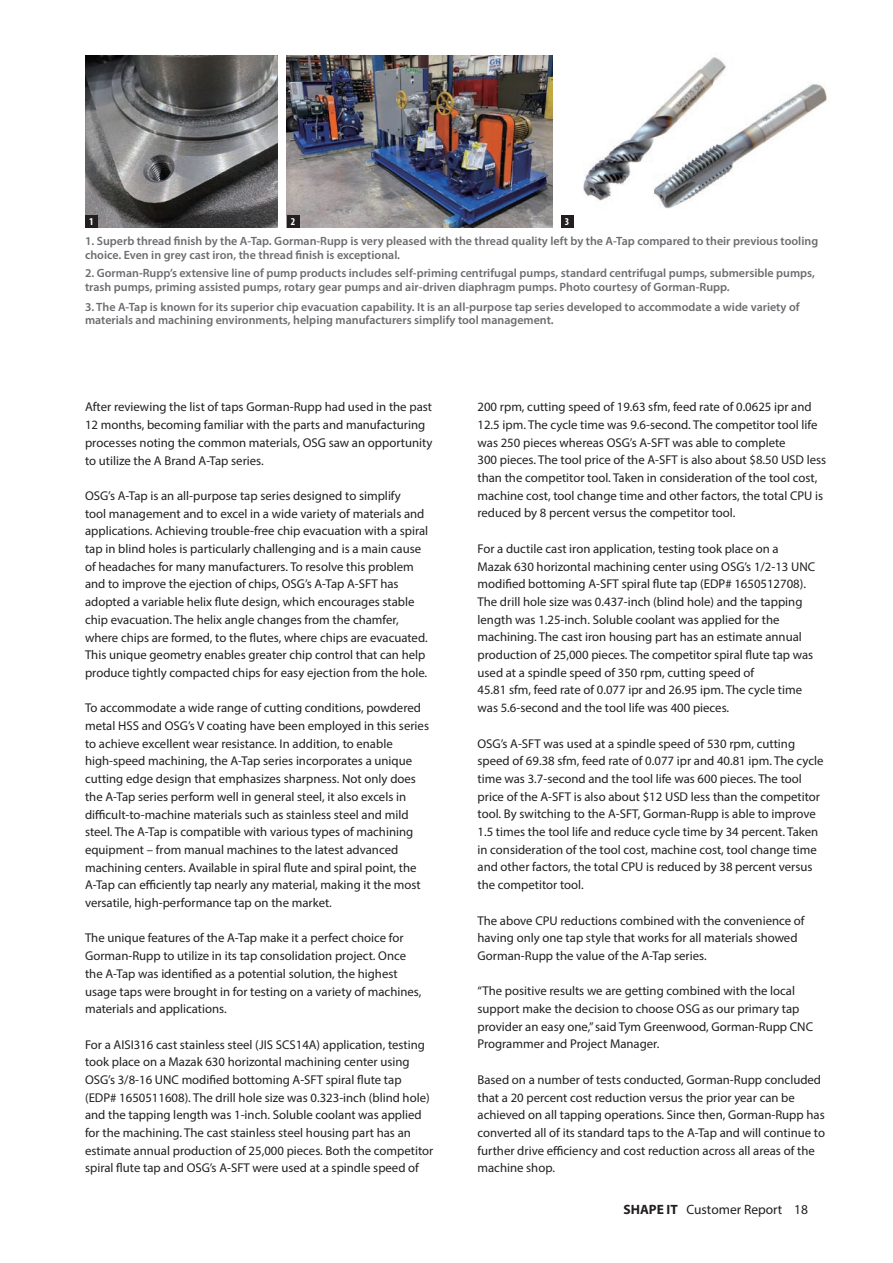
<style>
.page{position:relative;width:893px;height:1263px;background:#fff}
.page>*{position:absolute;margin:0;border:0;box-sizing:border-box;transform-origin:0 0}
.t1{font:13.5px "Myriad Pro";color:#231f20}
.t2{font:12.75px/17.7px "Myriad Pro";color:#231f20}
.t3{font:600 12px/13.5px "Myriad Pro";color:#6c6d70}
.t4{font:700 condensed 10.5px "Myriad Pro";color:#fff}
.s1{font-weight:700}
</style>
<div class="page">
<img style="left:85px;top:55px;width:193px;height:173px">
<img style="left:287px;top:55px;width:265px;height:173px">
<img style="left:583px;top:57px;width:244px;height:152px">
<div style="left:287px;top:215px;width:12px;height:13px;background:#231f20"></div>
<div style="left:85px;top:215px;width:13px;height:13px;background:#231f20"></div>
<div style="left:561px;top:215px;width:13px;height:13px;background:#231f20"></div>
<p class="t4" style="left:89px;top:215px;width:6px">1</p>
<p class="t4" style="left:291px;top:215px;width:6px">2</p>
<p class="t4" style="left:565px;top:215px;width:6px">3</p>
<p class="t3" style="left:85px;top:234px;width:735px">1. Superb thread finish by the A-Tap. Gorman-Rupp is very pleased with the thread quality left by the A-Tap compared to their previous tooling choice. Even in grey cast iron, the thread finish is exceptional.</p>
<p class="t3" style="left:85px;top:266px;width:731px">2. Gorman-Rupp’s extensive line of pump products includes self-priming centrifugal pumps, standard centrifugal pumps, submersible pumps, trash pumps, priming assisted pumps, rotary gear pumps and air-driven diaphragm pumps. Photo courtesy of Gorman-Rupp.</p>
<p class="t3" style="left:85px;top:300px;width:716px">3. The A-Tap is known for its superior chip evacuation capability. It is an all-purpose tap series developed to accommodate a wide variety of materials and machining environments, helping manufacturers simplify tool management.</p>
<p class="t2" style="left:85px;top:398px;width:349px">After reviewing the list of taps Gorman-Rupp had used in the past 12 months, becoming familiar with the parts and manufacturing processes noting the common materials, OSG saw an opportunity to utilize the A Brand A-Tap series.</p>
<p class="t2" style="left:85px;top:487px;width:345px">OSG’s A-Tap is an all-purpose tap series designed to simplify<br>tool management and to excel in a wide variety of materials and applications. Achieving trouble-free chip evacuation with a spiral tap in blind holes is particularly challenging and is a main cause of headaches for many manufacturers. To resolve this problem and to improve the ejection of chips, OSG’s A-Tap A-SFT has adopted a variable helix flute design, which encourages stable chip evacuation. The helix angle changes from the chamfer, where chips are formed, to the flutes, where chips are evacuated.<br>This unique geometry enables greater chip control that can help produce tightly compacted chips for easy ejection from the hole.</p>
<p class="t2" style="left:85px;top:699px;width:345px">To accommodate a wide range of cutting conditions, powdered metal HSS and OSG’s V coating have been employed in this series to achieve excellent wear resistance. In addition, to enable high-speed machining, the A-Tap series incorporates a unique cutting edge design that emphasizes sharpness. Not only does the A-Tap series perform well in general steel, it also excels in difficult-to-machine materials such as stainless steel and mild steel. The A-Tap is compatible with various types of machining equipment – from manual machines to the latest advanced machining centers. Available in spiral flute and spiral point, the A-Tap can efficiently tap nearly any material, making it the most versatile, high-performance tap on the market.</p>
<p class="t2" style="left:85px;top:929px;width:338px">The unique features of the A-Tap make it a perfect choice for Gorman-Rupp to utilize in its tap consolidation project. Once the A-Tap was identified as a potential solution, the highest usage taps were brought in for testing on a variety of machines, materials and applications.</p>
<p class="t2" style="left:85px;top:1035px;width:350px">For a AISI316 cast stainless steel (JIS SCS14A) application, testing took place on a Mazak 630 horizontal machining center using OSG’s 3/8-16 UNC modified bottoming A-SFT spiral flute tap (EDP# 1650511608). The drill hole size was 0.323-inch (blind hole) and the tapping length was 1-inch. Soluble coolant was applied for the machining. The cast stainless steel housing part has an estimate annual production of 25,000 pieces. Both the competitor spiral flute tap and OSG’s A-SFT were used at a spindle speed of</p>
<p class="t2" style="left:477px;top:398px;width:350px">200 rpm, cutting speed of 19.63 sfm, feed rate of 0.0625 ipr and 12.5 ipm. The cycle time was 9.6-second. The competitor tool life was 250 pieces whereas OSG’s A-SFT was able to complete<br>300 pieces. The tool price of the A-SFT is also about $8.50 USD less than the competitor tool. Taken in consideration of the tool cost, machine cost, tool change time and other factors, the total CPU is reduced by 8 percent versus the competitor tool.</p>
<p class="t2" style="left:477px;top:539px;width:339px">For a ductile cast iron application, testing took place on a Mazak 630 horizontal machining center using OSG’s 1/2-13 UNC modified bottoming A-SFT spiral flute tap (EDP# 1650512708).<br>The drill hole size was 0.437-inch (blind hole) and the tapping length was 1.25-inch. Soluble coolant was applied for the machining. The cast iron housing part has an estimate annual production of 25,000 pieces. The competitor spiral flute tap was used at a spindle speed of 350 rpm, cutting speed of<br>45.81 sfm, feed rate of 0.077 ipr and 26.95 ipm. The cycle time was 5.6-second and the tool life was 400 pieces.</p>
<p class="t2" style="left:477px;top:734px;width:348px">OSG’s A-SFT was used at a spindle speed of 530 rpm, cutting speed of 69.38 sfm, feed rate of 0.077 ipr and 40.81 ipm. The cycle time was 3.7-second and the tool life was 600 pieces. The tool price of the A-SFT is also about $12 USD less than the competitor tool. By switching to the A-SFT, Gorman-Rupp is able to improve 1.5 times the tool life and reduce cycle time by 34 percent. Taken in consideration of the tool cost, machine cost, tool change time and other factors, the total CPU is reduced by 38 percent versus the competitor tool.</p>
<p class="t2" style="left:477px;top:911px;width:329px">The above CPU reductions combined with the convenience of having only one tap style that works for all materials showed<br>Gorman-Rupp the value of the A-Tap series.</p>
<p class="t2" style="left:477px;top:982px;width:337px">“The positive results we are getting combined with the local support make the decision to choose OSG as our primary tap provider an easy one,” said Tym Greenwood, Gorman-Rupp CNC Programmer and Project Manager.</p>
<p class="t2" style="left:477px;top:1070px;width:349px">Based on a number of tests conducted, Gorman-Rupp concluded that a 20 percent cost reduction versus the prior year can be achieved on all tapping operations. Since then, Gorman-Rupp has converted all of its standard taps to the A-Tap and will continue to further drive efficiency and cost reduction across all areas of the machine shop.</p>
<p class="t1" style="left:623px;top:1201px;width:186px"><span class="s1">SHAPE IT</span> Customer Report 18</p>
</div>
